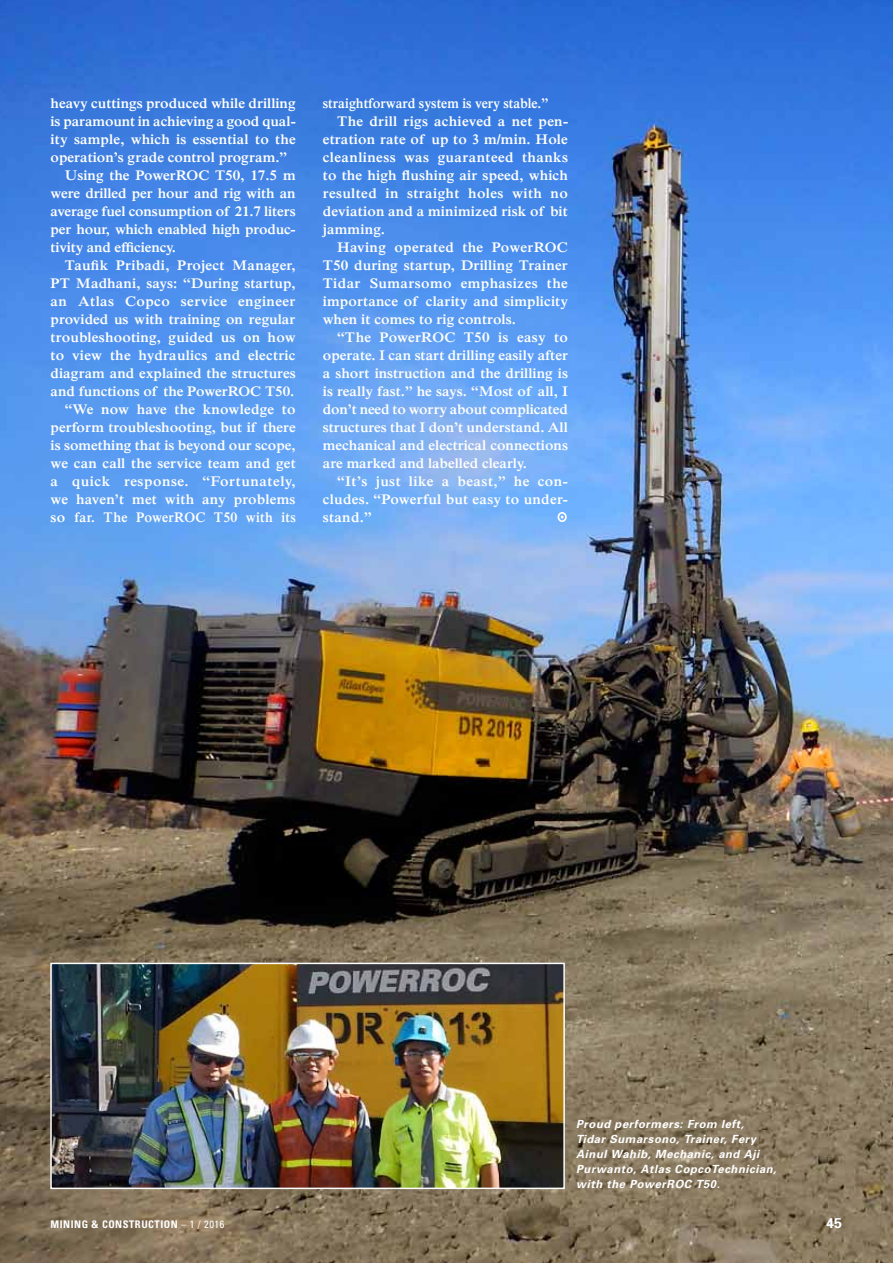
<style>
.page{position:relative;width:893px;height:1263px;background:#fff}
.page>*{position:absolute;margin:0;border:0;box-sizing:border-box;transform-origin:0 0}
.t1{font:600 14.25px "Times NRMT";color:#fff}
.t2{font:600 14.25px "Times NRMT";letter-spacing:.02em;color:#fff}
.t3{font:600 14.25px "Times NRMT";letter-spacing:.025em;color:#fff}
.t4{font:600 14.25px "Times NRMT";letter-spacing:.035em;color:#fff}
.t5{font:600 14.25px "Times NRMT";color:#fff;scale:.91 1}
.t6{font:700 14.25px "Univers";color:#fff}
.t7{font:italic 700 11.25px/15px "Univers";letter-spacing:.05em;color:#fff}
.t8{font:700 condensed 10.5px "Univers";letter-spacing:.05em;color:#fff}
.s1{font-weight:400}
</style>
<div class="page">
<img style="left:0;top:0;width:893px;height:1263px">
<div style="left:558px;top:512px;width:9px;height:10px;border:2px solid #fff;border-radius:50%"></div>
<img style="left:53px;top:966px;width:509px;height:220px">
<div style="left:50px;top:963px;width:515px;height:226px;border:2px solid #fff"></div>
<p class="t1" style="left:51px;top:95px;width:247px">heavy cuttings produced while drilling</p>
<p class="t1" style="left:51px;top:113px;width:247px">is paramount in achieving a good qual-</p>
<p class="t1" style="left:51px;top:131px;width:247px">ity sample, which is essential to the</p>
<p class="t1" style="left:51px;top:149px;width:238px">operation’s grade control program.”</p>
<p class="t1" style="left:65px;top:167px;width:232px">Using the PowerROC T50, 17.5 m</p>
<p class="t1" style="left:51px;top:185px;width:247px">were drilled per hour and rig with an</p>
<p class="t1" style="left:51px;top:203px;width:247px">average fuel consumption of 21.7 liters</p>
<p class="t1" style="left:51px;top:221px;width:247px">per hour, which enabled high produc-</p>
<p class="t1" style="left:51px;top:239px;width:127px">tivity and efficiency.</p>
<p class="t1" style="left:65px;top:257px;width:232px">Taufik Pribadi, Project Manager,</p>
<p class="t1" style="left:51px;top:275px;width:246px">PT Madhani, says: “During startup,</p>
<p class="t3" style="left:51px;top:293px;width:246px">an Atlas Copco service engineer</p>
<p class="t1" style="left:51px;top:311px;width:246px">provided us with training on regular</p>
<p class="t1" style="left:51px;top:329px;width:247px">troubleshooting, guided us on how</p>
<p class="t1" style="left:51px;top:347px;width:246px">to view the hydraulics and electric</p>
<p class="t1" style="left:51px;top:365px;width:247px">diagram and explained the structures</p>
<p class="t1" style="left:51px;top:383px;width:245px">and functions of the PowerROC T50.</p>
<p class="t1" style="left:65px;top:401px;width:232px">“We now have the knowledge to</p>
<p class="t1" style="left:51px;top:419px;width:247px">perform troubleshooting, but if there</p>
<p class="t1" style="left:51px;top:437px;width:247px">is something that is beyond our scope,</p>
<p class="t1" style="left:51px;top:455px;width:247px">we can call the service team and get</p>
<p class="t4" style="left:51px;top:473px;width:246px">a quick response. “Fortunately,</p>
<p class="t1" style="left:51px;top:491px;width:246px">we haven’t met with any problems</p>
<p class="t2" style="left:51px;top:509px;width:247px">so far. The PowerROC T50 with its</p>
<p class="t5" style="left:323px;top:95px;width:249px">straightforward system is very stable.”</p>
<p class="t2" style="left:337px;top:113px;width:232px">The drill rigs achieved a net pen-</p>
<p class="t1" style="left:323px;top:131px;width:247px">etration rate of up to 3 m/min. Hole</p>
<p class="t3" style="left:323px;top:149px;width:247px">cleanliness was guaranteed thanks</p>
<p class="t1" style="left:323px;top:167px;width:247px">to the high flushing air speed, which</p>
<p class="t3" style="left:323px;top:185px;width:247px">resulted in straight holes with no</p>
<p class="t1" style="left:323px;top:203px;width:247px">deviation and a minimized risk of bit</p>
<p class="t1" style="left:323px;top:221px;width:64px">jamming.</p>
<p class="t2" style="left:337px;top:239px;width:232px">Having operated the PowerROC</p>
<p class="t1" style="left:323px;top:257px;width:247px">T50 during startup, Drilling Trainer</p>
<p class="t3" style="left:323px;top:275px;width:247px">Tidar Sumarsomo emphasizes the</p>
<p class="t1" style="left:323px;top:293px;width:247px">importance of clarity and simplicity</p>
<p class="t1" style="left:323px;top:311px;width:195px">when it comes to rig controls.</p>
<p class="t2" style="left:337px;top:329px;width:232px">“The PowerROC T50 is easy to</p>
<p class="t1" style="left:323px;top:347px;width:247px">operate. I can start drilling easily after</p>
<p class="t1" style="left:323px;top:365px;width:247px">a short instruction and the drilling is</p>
<p class="t1" style="left:323px;top:383px;width:247px">is really fast.” he says. “Most of all, I</p>
<p class="t1" style="left:323px;top:401px;width:247px">don’t need to worry about complicated</p>
<p class="t1" style="left:323px;top:419px;width:247px">structures that I don’t understand. All</p>
<p class="t1" style="left:323px;top:437px;width:247px">mechanical and electrical connections</p>
<p class="t1" style="left:323px;top:455px;width:206px">are marked and labelled clearly.</p>
<p class="t4" style="left:337px;top:473px;width:232px">“It’s just like a beast,” he con-</p>
<p class="t2" style="left:323px;top:491px;width:247px">cludes. “Powerful but easy to under-</p>
<p class="t1" style="left:323px;top:509px;width:50px">stand.”</p>
<p class="t7" style="left:576px;top:1116px;width:202px">Proud performers: From left,<br>Tidar Sumarsono, Trainer, Fery<br>Ainul Wahib, Mechanic, and Aji<br>Purwanto, Atlas CopcoTechnician, with the PowerROC T50.</p>
<p class="t8" style="left:51px;top:1218px;width:175px">MINING &amp; CONSTRUCTION <span class="s1">– 1 / 2016</span></p>
<p class="t6" style="left:826px;top:1214px;width:17px">45</p>
</div>
